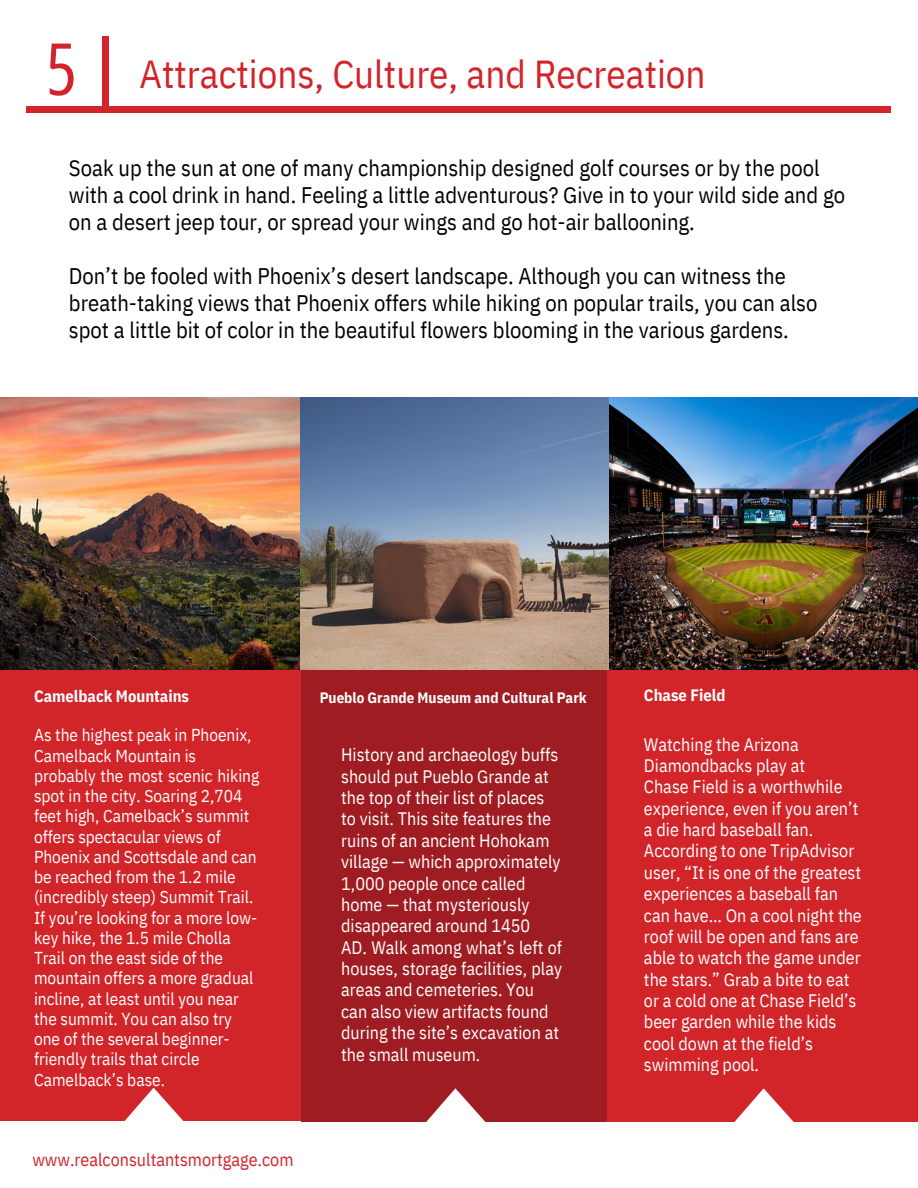
<style>
.page{position:relative;width:918px;height:1188px;background:#fff}
.page>*{position:absolute;margin:0;border:0;box-sizing:border-box;transform-origin:0 0}
.t1{font:72px "Open Sans Condensed";color:#d2242a}
.t2{font:39px "IBM Plex Sans Cond";color:#d2242a}
.t3{font:22.5px/27px "IBM Plex Sans Cond";color:#000}
.t4{font:18px/21.3px "IBM Plex Sans Cond";color:#fff}
.t5{font:18px "IBM Plex Sans Cond";color:#d2242a}
.t6{font:17.25px/20.2px "IBM Plex Sans Cond";color:#fff}
.t7{font:700 16.5px "IBM Plex Sans Cond";color:#fff}
.t8{font:700 15px "IBM Plex Sans Cond";color:#fff}
</style>
<div class="page">
<div style="left:27px;top:106px;width:864px;height:6px;background:#d2242a"></div>
<div style="left:103px;top:37px;width:6px;height:72px;background:#d2242a"></div>
<div style="left:0;top:670px;width:306px;height:451px;background:#d2252a"></div>
<svg style="left:124px;top:1088px;width:60px;height:33px"></svg>
<div style="left:301px;top:666px;width:308px;height:456px;background:#9f1d22"></div>
<div style="left:608px;top:666px;width:310px;height:456px;background:#d2252a"></div>
<svg style="left:426px;top:1088px;width:60px;height:34px"></svg>
<svg style="left:734px;top:1088px;width:60px;height:34px"></svg>
<img style="left:0;top:398px;width:918px;height:272px">
<p class="t1" style="left:46px;top:18px;width:32px">5</p>
<p class="t2" style="left:140px;top:48px;width:567px">Attractions, Culture, and Recreation</p>
<p class="t3" style="left:69px;top:154px;width:778px">Soak up the sun at one of many championship designed golf courses or by the pool with a cool drink in hand. Feeling a little adventurous? Give in to your wild side and go on a desert jeep tour, or spread your wings and go hot-air ballooning.</p>
<p class="t3" style="left:69px;top:262px;width:750px">Don’t be fooled with Phoenix’s desert landscape. Although you can witness the breath-taking views that Phoenix offers while hiking on popular trails, you can also spot a little bit of color in the beautiful flowers blooming in the various gardens.</p>
<p class="t7" style="left:34px;top:685px;width:157px">Camelback Mountains</p>
<p class="t8" style="left:320px;top:688px;width:269px">Pueblo Grande Museum and Cultural Park</p>
<p class="t7" style="left:644px;top:684px;width:83px">Chase Field</p>
<p class="t6" style="left:34px;top:725px;width:219px">As the highest peak in Phoenix,<br>Camelback Mountain is</p>
<p class="t6" style="left:34px;top:765px;width:227px">probably the most scenic hiking spot in the city. Soaring 2,704</p>
<p class="t6" style="left:34px;top:806px;width:225px">feet high, Camelback’s summit offers spectacular views of<br>Phoenix and Scottsdale and can be reached from the 1.2 mile (incredibly steep) Summit Trail.<br>If you’re looking for a more low&shy;key hike, the 1.5 mile Cholla<br>Trail on the east side of the mountain offers a more gradual incline, at least until you near the summit. You can also try one of the several beginner&shy;friendly trails that circle<br>Camelback’s base.</p>
<p class="t4" style="left:644px;top:733px;width:163px">Watching the Arizona<br>Diamondbacks play at</p>
<p class="t4" style="left:644px;top:776px;width:216px">Chase Field is a worthwhile experience, even if you aren’t</p>
<p class="t4" style="left:644px;top:819px;width:219px">a die hard baseball fan.<br>According to one TripAdvisor user, “It is one of the greatest experiences a baseball fan</p>
<p class="t4" style="left:644px;top:904px;width:219px">can have… On a cool night the roof will be open and fans are able to watch the game under the stars.” Grab a bite to eat</p>
<p class="t4" style="left:644px;top:990px;width:214px">or a cold one at Chase Field’s beer garden while the kids cool down at the field’s swimming pool.</p>
<p class="t4" style="left:341px;top:744px;width:219px">History and archaeology buffs should put Pueblo Grande at the top of their list of places</p>
<p class="t4" style="left:341px;top:808px;width:221px">to visit. This site features the ruins of an ancient Hohokam village — which approximately<br>1,000 people once called</p>
<p class="t4" style="left:341px;top:893px;width:191px">home — that mysteriously disappeared around 1450</p>
<p class="t4" style="left:341px;top:936px;width:223px;text-align:justify">AD. Walk among what’s left of houses, storage facilities, play areas and cemeteries. You</p>
<p class="t4" style="left:341px;top:1000px;width:219px">can also view artifacts found during the site’s excavation at the small museum.</p>
<p class="t5" style="left:32px;top:1148px;width:263px">www.realconsultantsmortgage.com</p>
</div>
